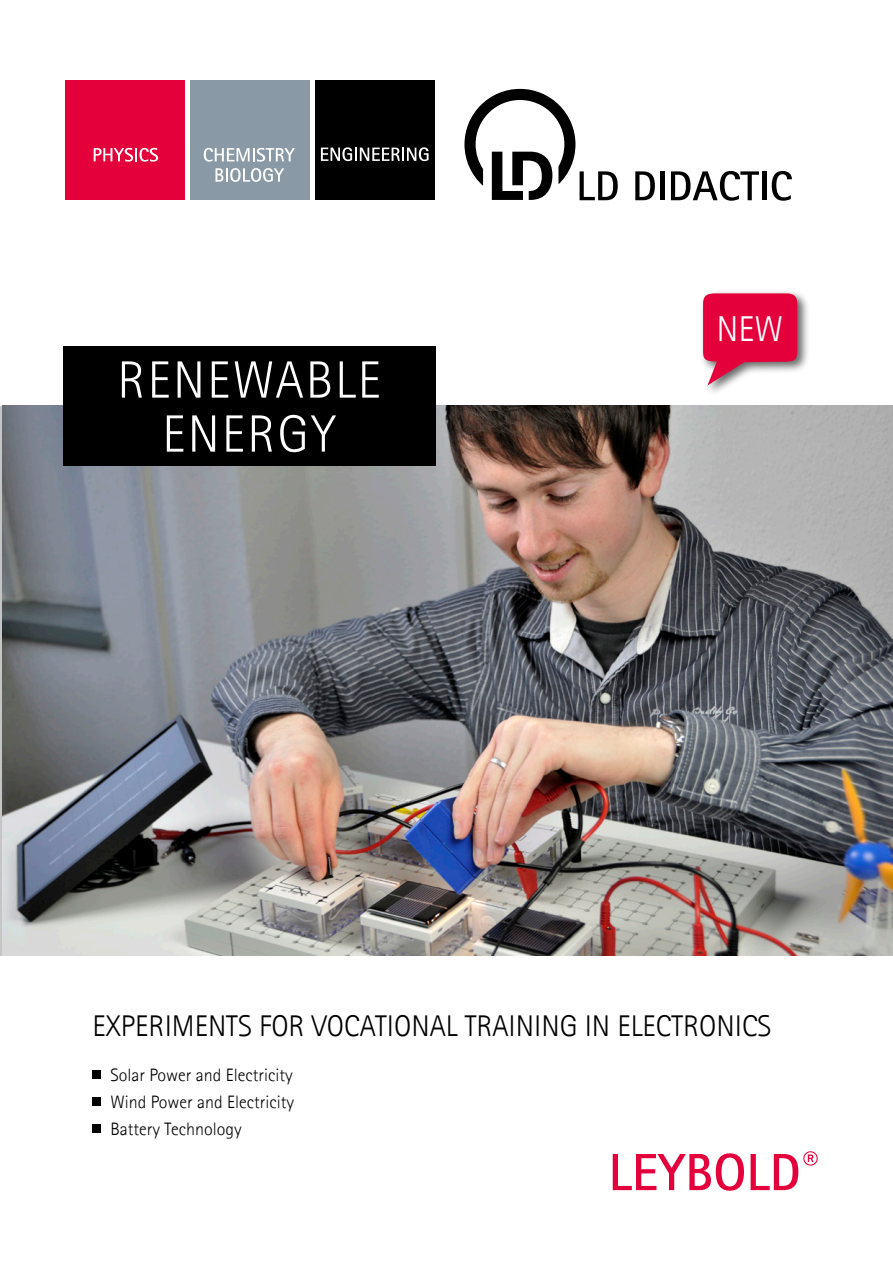
<style>
.page{position:relative;width:893px;height:1263px;background:#fff}
.page>*{position:absolute;margin:0;border:0;box-sizing:border-box;transform-origin:0 0}
.t1{font:300 52.5px/54px "Agfa Rotis Sans Serif";letter-spacing:.04em;color:#fff;text-align:center}
.t2{font:300 36px "Agfa Rotis Sans Serif";color:#fff}
.t3{font:300 30px "Agfa Rotis Sans Serif";color:#000}
.t4{font:300 18px/27px "Agfa Rotis Sans Serif";color:#000}
</style>
<div class="page">
<img style="left:2px;top:406px;width:891px;height:550px">
<svg style="left:613px;top:1151px;width:205px;height:40px"></svg>
<div style="left:64px;top:346px;width:372px;height:119px;background:#000"></div>
<div style="left:92px;top:1070px;width:9px;height:9px;background:#000"></div>
<div style="left:92px;top:1097px;width:9px;height:9px;background:#000"></div>
<div style="left:92px;top:1124px;width:9px;height:9px;background:#000"></div>
<div style="left:699px;top:289px;width:111px;height:108px;background:#000;opacity:.6"></div>
<svg style="left:703px;top:293px;width:94px;height:92px;background:#e1315e"></svg>
<svg style="left:635px;top:171px;width:20px;height:29px"></svg>
<hr style="left:660px;top:171px;width:4px;height:29px;background:#000">
<svg style="left:671px;top:171px;width:88px;height:30px"></svg>
<hr style="left:762px;top:171px;width:4px;height:29px;background:#000">
<svg style="left:772px;top:171px;width:20px;height:30px"></svg>
<svg style="left:464px;top:89px;width:154px;height:111px"></svg>
<div style="left:66px;top:81px;width:119px;height:119px;background:#e4003a"></div>
<div style="left:190px;top:81px;width:119px;height:119px;background:#899aa6"></div>
<div style="left:315px;top:81px;width:119px;height:119px;background:#000"></div>
<svg style="left:94px;top:148px;width:64px;height:14px"></svg>
<svg style="left:321px;top:147px;width:108px;height:14px"></svg>
<svg style="left:204px;top:148px;width:91px;height:14px"></svg>
<svg style="left:215px;top:168px;width:69px;height:14px"></svg>
<p class="t1" style="left:117px;top:353px;width:265px">RENEWABLE<br>ENERGY</p>
<p class="t2" style="left:716px;top:308px;width:68px">NEW</p>
<p class="t3" style="left:92px;top:1008px;width:680px">EXPERIMENTS FOR VOCATIONAL TRAINING IN ELECTRONICS</p>
<p class="t4" style="left:110px;top:1061px;width:184px">Solar Power and Electricity</p>
<p class="t4" style="left:110px;top:1088px;width:185px">Wind Power and Electricity<br>Battery Technology</p>
</div>
